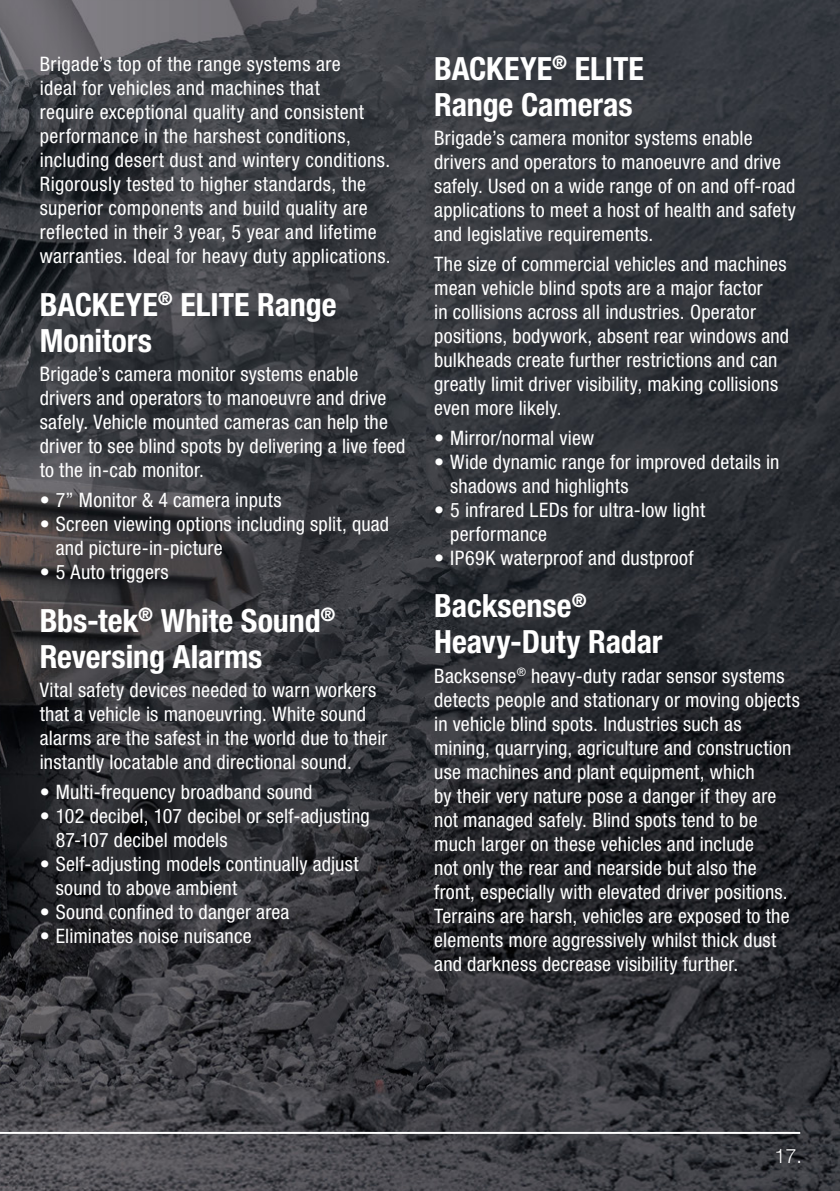
<style>
.page{position:relative;width:840px;height:1191px;background:#fff}
.page>*{position:absolute;margin:0;border:0;box-sizing:border-box;transform-origin:0 0}
.t1{font:700 condensed 32px/36px "Helvetica Neue LT Std";letter-spacing:-.005em;color:#fff}
.t2{font:condensed 20px/24px "Helvetica Neue LT Std";letter-spacing:.01em;color:#fff}
.t3{font:300 20px "Helvetica Neue";color:#fff}
</style>
<div class="page">
<img style="left:0;top:0;width:839px;height:1191px">
<hr style="left:0;top:1131px;width:799px;height:2px;background:#fff">
<p class="t2" style="left:40px;top:52px;width:352px">Brigade’s top of the range systems are<br>ideal for vehicles and machines that<br>require exceptional quality and consistent performance in the harshest conditions, including desert dust and wintery conditions.<br>Rigorously tested to higher standards, the superior components and build quality are reflected in their 3 year, 5 year and lifetime warranties. Ideal for heavy duty applications.</p>
<h1 class="t1" style="left:40px;top:286px;width:298px">BACKEYE<sup>®</sup> ELITE Range<br>Monitors</h1>
<p class="t2" style="left:40px;top:362px;width:367px">Brigade’s camera monitor systems enable drivers and operators to manoeuvre and drive safely. Vehicle mounted cameras can help the driver to see blind spots by delivering a live feed to the in-cab monitor.</p>
<p class="t2" style="left:40px;top:488px;width:243px">• 7” Monitor &amp; 4 camera inputs</p>
<p class="t2" style="left:56px;top:512px;width:335px;text-indent:-16px">• Screen viewing options including split, quad and picture-in-picture</p>
<p class="t2" style="left:40px;top:560px;width:130px">• 5 Auto triggers</p>
<h1 class="t1" style="left:40px;top:602px;width:297px">Bbs-tek<sup>®</sup> White Sound<sup>®<br></sup>Reversing Alarms</h1>
<p class="t2" style="left:40px;top:678px;width:349px">Vital safety devices needed to warn workers that a vehicle is manoeuvring. White sound alarms are the safest in the world due to their instantly locatable and directional sound.</p>
<p class="t2" style="left:40px;top:780px;width:274px">• Multi-frequency broadband sound</p>
<p class="t2" style="left:56px;top:804px;width:315px;text-indent:-16px">• 102 decibel, 107 decibel or self-adjusting<br>87-107 decibel models</p>
<p class="t2" style="left:56px;top:852px;width:304px;text-indent:-16px">• Self-adjusting models continually adjust sound to above ambient</p>
<p class="t2" style="left:40px;top:900px;width:251px">• Sound confined to danger area</p>
<p class="t2" style="left:40px;top:924px;width:213px">• Eliminates noise nuisance</p>
<h1 class="t1" style="left:434px;top:50px;width:211px">BACKEYE<sup>®</sup> ELITE<br>Range Cameras</h1>
<p class="t2" style="left:434px;top:126px;width:363px">Brigade’s camera monitor systems enable drivers and operators to manoeuvre and drive safely. Used on a wide range of on and off-road applications to meet a host of health and safety and legislative requirements.</p>
<p class="t2" style="left:434px;top:252px;width:356px">The size of commercial vehicles and machines mean vehicle blind spots are a major factor<br>in collisions across all industries. Operator positions, bodywork, absent rear windows and bulkheads create further restrictions and can greatly limit driver visibility, making collisions even more likely.</p>
<p class="t2" style="left:434px;top:425px;width:161px">• Mirror/normal view</p>
<p class="t2" style="left:450px;top:449px;width:330px;text-indent:-16px">• Wide dynamic range for improved details in shadows and highlights</p>
<p class="t2" style="left:450px;top:497px;width:256px;text-indent:-16px">• 5 infrared LEDs for ultra-low light performance</p>
<p class="t2" style="left:434px;top:545px;width:261px">• IP69K waterproof and dustproof</p>
<h1 class="t1" style="left:434px;top:587px;width:230px">Backsense<sup>®<br></sup>Heavy-Duty Radar</h1>
<p class="t2" style="left:434px;top:664px;width:367px">Backsense<sup>®</sup> heavy-duty radar sensor systems detects people and stationary or moving objects in vehicle blind spots. Industries such as mining, quarrying, agriculture and construction use machines and plant equipment, which<br>by their very nature pose a danger if they are not managed safely. Blind spots tend to be much larger on these vehicles and include<br>not only the rear and nearside but also the front, especially with elevated driver positions.<br>Terrains are harsh, vehicles are exposed to the elements more aggressively whilst thick dust and darkness decrease visibility further.</p>
<p class="t3" style="left:773px;top:1139px;width:29px">17.</p>
</div>
